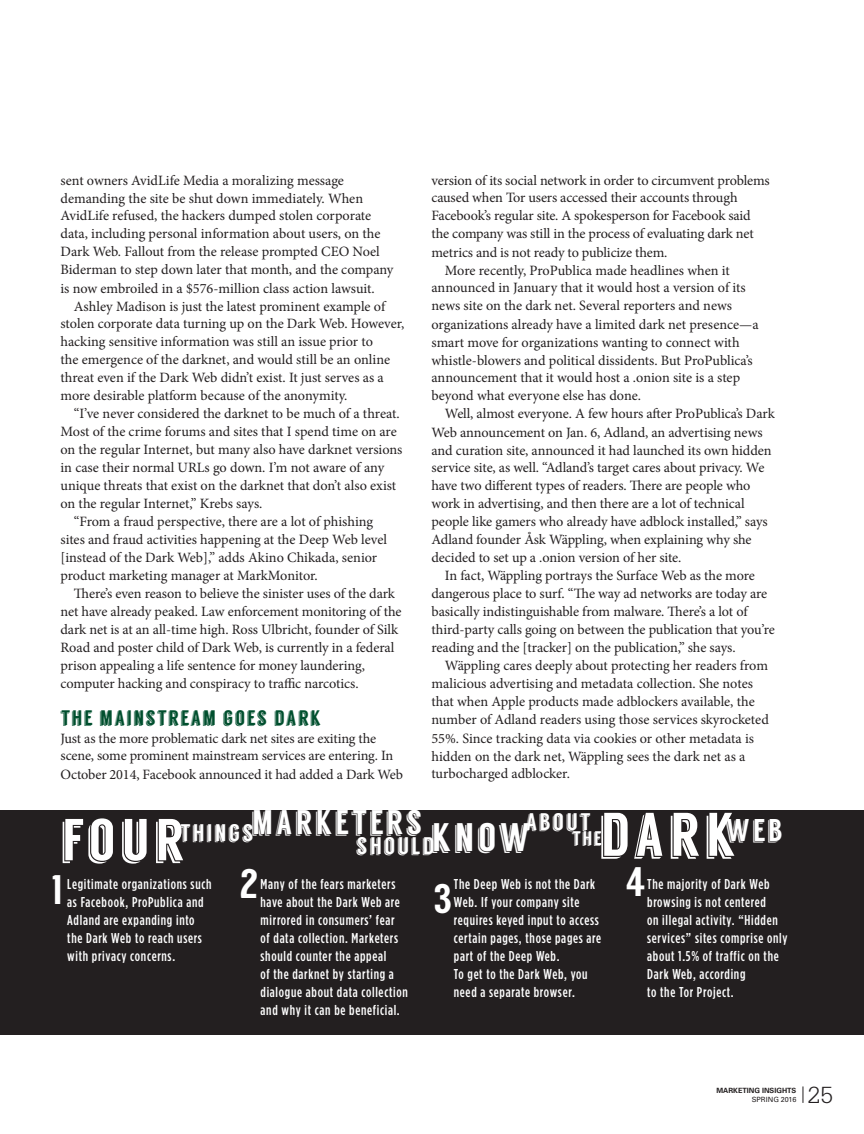
<style>
.page{position:relative;width:864px;height:1134px;background:#fff}
.page>*{position:absolute;margin:0;border:0;box-sizing:border-box;transform-origin:0 0}
.t1{font:61.35px "Langdon";color:#fff}
.t2{font:59.1px "Langdon";color:#fff}
.t3{font:41.25px "Langdon";color:#fff}
.t4{font:39.75px "Langdon";color:#fff}
.t5{font:34.2px "Langdon";letter-spacing:.08em;color:#fff}
.t6{font:31.5px "Langdon";color:#fff}
.t7{font:300 24.75px "Serifa Std";color:#231f20}
.t8{font:24px "Langdon";letter-spacing:.08em;color:#fff}
.t9{font:21px "Langdon";letter-spacing:.08em;color:#004f2e}
.t10{font:19.65px "Langdon";color:#fff}
.t11{font:14.25px/18px "Minion Pro";letter-spacing:-.005em;color:#231f20}
.t12{font:500 14.25px/18px "Gotham Condensed";letter-spacing:.05em;color:#fff}
.t13{font:700 7.2px "Univers LT Std";color:#231f20}
.t14{font:7.2px "Univers LT Std";color:#231f20}
</style>
<div class="page">
<svg style="left:803px;top:1086px;width:1px;height:17px"></svg>
<div style="left:0;top:811px;width:864px;height:224px;background:#231f20"></div>
<p class="t11" style="left:60px;top:171px;width:335px">sent owners AvidLife Media a moralizing message demanding the site be shut down immediately. When AvidLife refused, the hackers dumped stolen corporate data, including personal information about users, on the Dark Web. Fallout from the release prompted CEO Noel Biderman to step down later that month, and the company is now embroiled in a $576-million class action lawsuit.</p>
<p class="t11" style="left:60px;top:297px;width:345px;text-indent:13px">Ashley Madison is just the latest prominent example of stolen corporate data turning up on the Dark Web. However, hacking sensitive information was still an issue prior to<br>the emergence of the darknet, and would still be an online threat even if the Dark Web didn’t exist. It just serves as a more desirable platform because of the anonymity.</p>
<p class="t11" style="left:60px;top:405px;width:343px;text-indent:13px">“I’ve never considered the darknet to be much of a threat.<br>Most of the crime forums and sites that I spend time on are on the regular Internet, but many also have darknet versions in case their normal URLs go down. I’m not aware of any unique threats that exist on the darknet that don’t also exist on the regular Internet,” Krebs says.</p>
<p class="t11" style="left:60px;top:513px;width:328px;text-indent:13px">“From a fraud perspective, there are a lot of phishing sites and fraud activities happening at the Deep Web level [instead of the Dark Web],” adds Akino Chikada, senior product marketing manager at MarkMonitor.</p>
<p class="t11" style="left:60px;top:585px;width:343px;text-indent:13px">There’s even reason to believe the sinister uses of the dark net have already peaked. Law enforcement monitoring of the dark net is at an all-time high. Ross Ulbricht, founder of Silk Road and poster child of Dark Web, is currently in a federal prison appealing a life sentence for money laundering, computer hacking and conspiracy to traffic narcotics.</p>
<p class="t9" style="left:60px;top:705px;width:262px">THE MAINSTREAM GOES DARK</p>
<p class="t11" style="left:60px;top:729px;width:344px">Just as the more problematic dark net sites are exiting the scene, some prominent mainstream services are entering. In<br>October 2014, Facebook announced it had added a Dark Web</p>
<p class="t11" style="left:431px;top:171px;width:340px">version of its social network in order to circumvent problems caused when Tor users accessed their accounts through Facebook’s regular site. A spokesperson for Facebook said the company was still in the process of evaluating dark net metrics and is not ready to publicize them.</p>
<p class="t11" style="left:431px;top:261px;width:329px;text-indent:14px">More recently, ProPublica made headlines when it announced in January that it would host a version of its news site on the dark net. Several reporters and news organizations already have a limited dark net presence—a smart move for organizations wanting to connect with whistle-blowers and political dissidents. But ProPublica’s announcement that it would host a .onion site is a step beyond what everyone else has done.</p>
<p class="t11" style="left:431px;top:405px;width:345px;text-indent:13px">Well, almost everyone. A few hours after ProPublica’s Dark Web announcement on Jan. 6, Adland, an advertising news and curation site, announced it had launched its own hidden service site, as well. “Adland’s target cares about privacy. We have two different types of readers. There are people who work in advertising, and then there are a lot of technical people like gamers who already have adblock installed,” says Adland founder Åsk Wäppling, when explaining why she decided to set up a .onion version of her site.</p>
<p class="t11" style="left:431px;top:567px;width:345px;text-indent:13px">In fact, Wäppling portrays the Surface Web as the more dangerous place to surf. “The way ad networks are today are basically indistinguishable from malware. There’s a lot of third-party calls going on between the publication that you’re reading and the [tracker] on the publication,” she says.</p>
<p class="t11" style="left:431px;top:657px;width:339px;text-indent:13px">Wäppling cares deeply about protecting her readers from malicious advertising and metadata collection. She notes that when Apple products made adblockers available, the number of Adland readers using those services skyrocketed 55%. Since tracking data via cookies or other metadata is hidden on the dark net, Wäppling sees the dark net as a turbocharged adblocker.</p>
<p class="t5" style="left:251px;top:802px;width:173px">MARKETERS</p>
<p class="t1" style="left:599px;top:799px;width:137px">DARK</p>
<p class="t8" style="left:525px;top:808px;width:67px">ABOUT</p>
<p class="t2" style="left:60px;top:805px;width:125px">FOUR</p>
<p class="t4" style="left:431px;top:814px;width:100px">KNOW</p>
<p class="t6" style="left:725px;top:812px;width:59px">WEB</p>
<p class="t8" style="left:180px;top:819px;width:75px">THINGS</p>
<p class="t10" style="left:572px;top:827px;width:31px">THE</p>
<p class="t8" style="left:356px;top:832px;width:80px">SHOULD</p>
<p class="t3" style="left:626px;top:858px;width:21px">4</p>
<p class="t3" style="left:52px;top:866px;width:12px">1</p>
<p class="t3" style="left:240px;top:859px;width:20px">2</p>
<p class="t12" style="left:67px;top:875px;width:146px">Legitimate organizations such as Facebook, ProPublica and<br>Adland are expanding into the Dark Web to reach users with privacy concerns.</p>
<p class="t12" style="left:261px;top:875px;width:149px">Many of the fears marketers have about the Dark Web are mirrored in consumers’ fear<br>of data collection. Marketers should counter the appeal<br>of the darknet by starting a dialogue about data collection and why it can be beneficial.</p>
<p class="t12" style="left:454px;top:875px;width:149px">The Deep Web is not the Dark<br>Web. If your company site requires keyed input to access certain pages, those pages are part of the Deep Web.<br>To get to the Dark Web, you need a separate browser.</p>
<p class="t12" style="left:647px;top:875px;width:142px">The majority of Dark Web browsing is not centered<br>on illegal activity. “Hidden services” sites comprise only about 1.5% of traffic on the<br>Dark Web, according<br>to the Tor Project.</p>
<p class="t3" style="left:434px;top:875px;width:20px">3</p>
<p class="t13" style="left:716px;top:1086px;width:81px">MARKETING INSIGHTS</p>
<p class="t14" style="left:752px;top:1096px;width:46px">SPRING 2016</p>
<h3 class="t7" style="left:808px;top:1081px;width:26px">25</h3>
</div>
